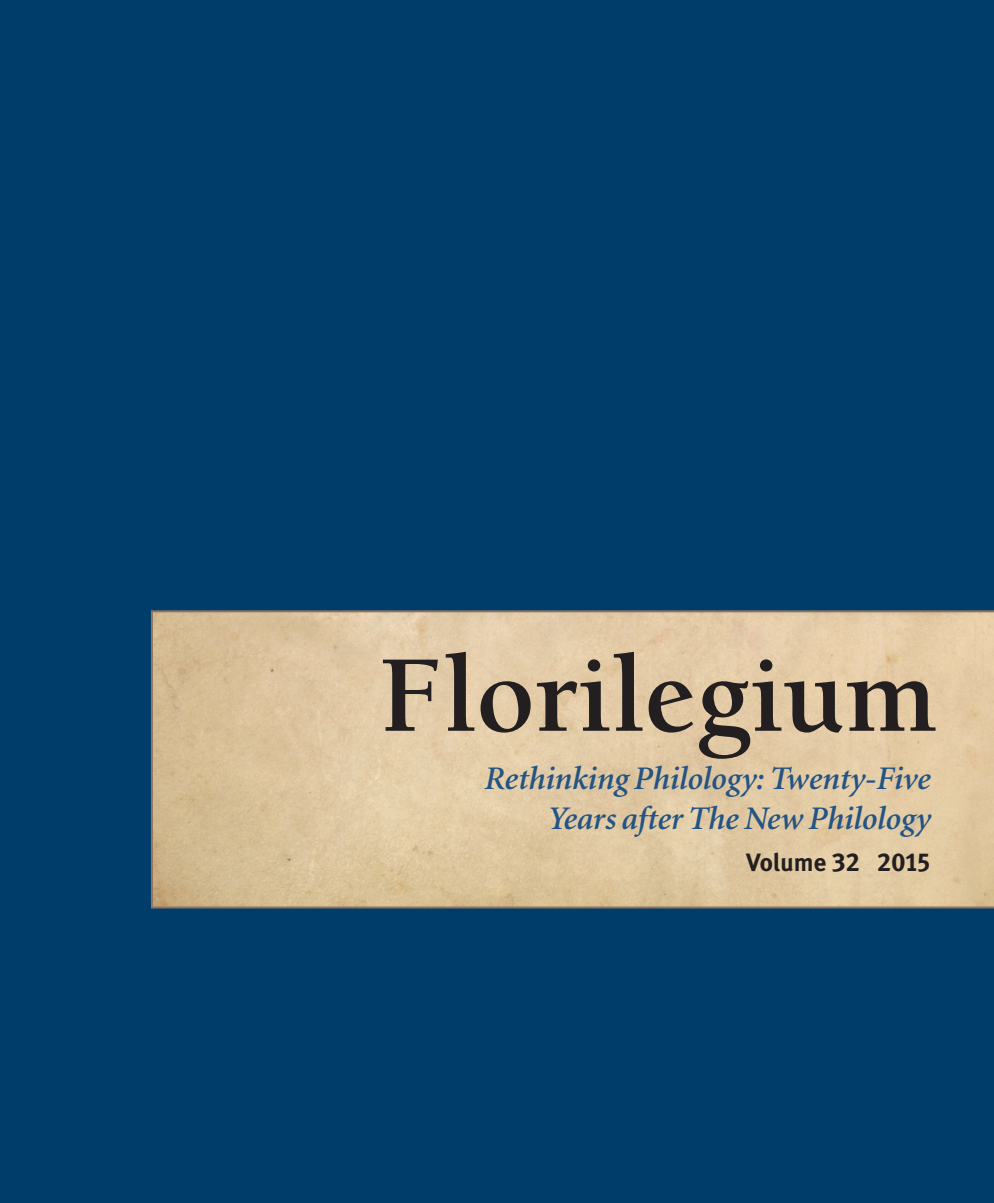
<style>
.page{position:relative;width:994px;height:1203px;background:#fff}
.page>*{position:absolute;margin:0;border:0;box-sizing:border-box;transform-origin:0 0}
.t1{font:700 112px "Berkeley";color:#231f20}
.t2{font:italic 600 33px/40px "Minion";letter-spacing:-.005em;color:#235484;text-align:right}
.t3{font:700 25px "Meta Plus";color:#231f20}
.s1{font-family:"Meta Plus Bold Caps";font-weight:400;font-size:26px}
</style>
<div class="page">
<div style="left:0;top:0;width:993px;height:1202px;background:#003d6a"></div>
<svg style="left:151px;top:610px;width:842px;height:298px;background:#dec6a0"></svg>
<h1 class="t1" style="left:379px;top:636px;width:559px">Florilegium</h1>
<p class="t2" style="left:484px;top:759px;width:448px">Rethinking Philology: Twenty-Five<br>Years after The New Philology</p>
<p class="t3" style="left:746px;top:847px;width:186px">Volume <span class="s1">32 2015</span></p>
</div>
